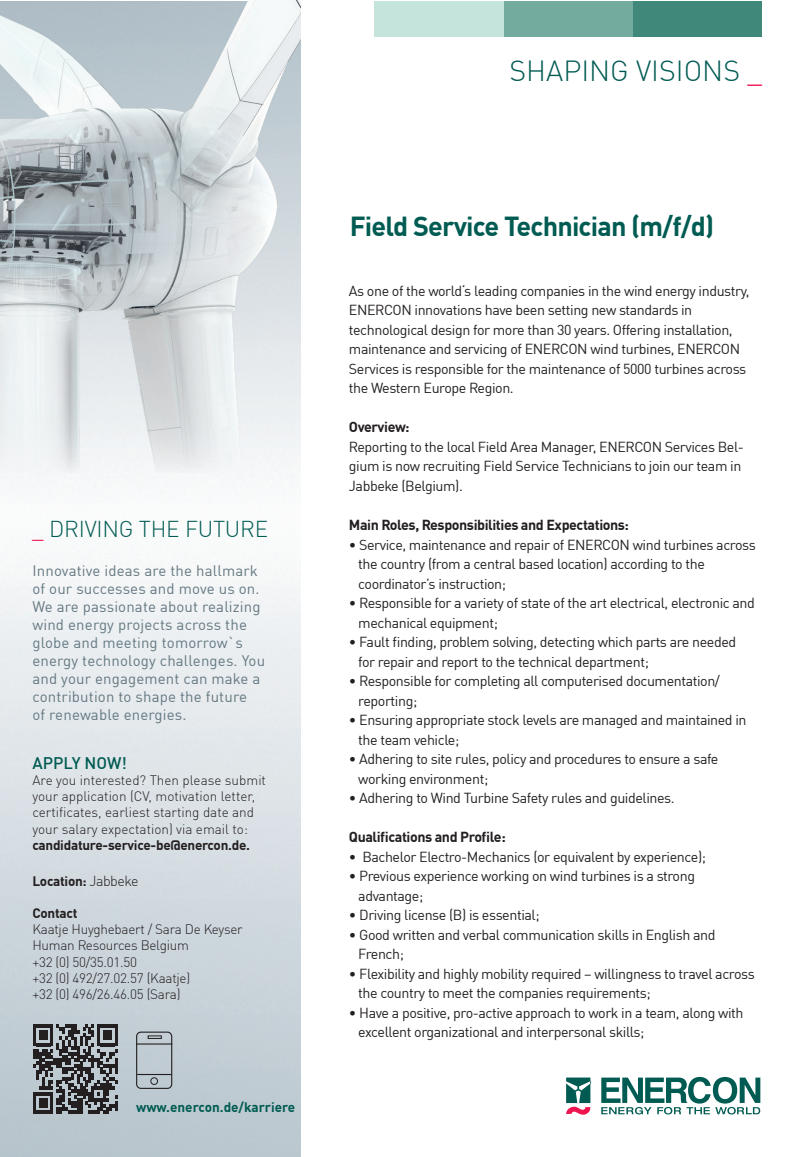
<style>
.page{position:relative;width:800px;height:1157px;background:#fff}
.page>*{position:absolute;margin:0;border:0;box-sizing:border-box;transform-origin:0 0}
.t1{font:300 28.5px "DIN Offc Pro";color:#005b52}
.t2{font:700 27px "DIN Offc Pro";letter-spacing:-.03em;color:#005b52}
.t3{font:300 22.5px "DIN Offc Pro";letter-spacing:-.01em;color:#005b52}
.t4{font:500 16.5px "DIN Offc Pro";color:#005b52}
.t5{font:15px/18px "DIN Offc Pro";letter-spacing:.01em;color:#647882}
.t6{font:14.25px/19.5px "DIN Offc Pro";letter-spacing:-.03em;color:#231f20}
.t7{font:700 14.25px "DIN Offc Pro";letter-spacing:-.03em;color:#231f20}
.t8{font:300 13.5px/16.2px "DIN Offc Pro";letter-spacing:-.005em;color:#231f20}
.t9{font:700 13.5px "DIN Offc Pro";letter-spacing:-.02em;color:#231f20}
.t10{font:700 13.5px "DIN Offc Pro";color:#005b52}
.s1{color:#ed1450}
.s2{font-weight:300;font-size:14.25px}
</style>
<div class="page">
<img style="left:0;top:472px;width:301px;height:685px">
<img style="left:0;top:0;width:301px;height:472px">
<div style="left:632px;top:1px;width:129px;height:35px;background:#408879"></div>
<div style="left:503px;top:1px;width:129px;height:35px;background:#73ac9e"></div>
<div style="left:374px;top:1px;width:129px;height:35px;background:#c5e5dc"></div>
<svg style="left:566px;top:1077px;width:24px;height:37px"></svg>
<svg style="left:601px;top:1076px;width:159px;height:38px"></svg>
<svg style="left:33px;top:1024px;width:85px;height:90px;background:#64676a"></svg>
<div style="left:136px;top:1031px;width:36px;height:58px;border:1px solid #231f20;border-radius:4px"></div>
<hr style="left:137px;top:1074px;width:35px;height:1px;background:#231f20">
<hr style="left:136px;top:1043px;width:36px;height:1px;background:#231f20">
<div style="left:150px;top:1077px;width:8px;height:7px;border:1px solid #231f20;border-radius:50%"></div>
<h3 class="t3" style="left:32px;top:512px;width:237px"><span class="s1">_</span> DRIVING THE FUTURE</h3>
<p class="t5" style="left:32px;top:560px;width:234px">Innovative ideas are the hallmark of our successes and move us on.<br>We are passionate about realizing wind energy projects across the globe and meeting tomorrow`s energy technology challenges. You and your engagement can make a contribution to shape the future<br>of renewable energies.</p>
<p class="t4" style="left:32px;top:749px;width:96px">APPLY NOW!</p>
<p class="t8" style="left:32px;top:771px;width:235px">Are you interested? Then please submit your application (CV, motivation letter, certificates, earliest starting date and your salary expectation) via email to:</p>
<p class="t9" style="left:32px;top:833px;width:219px">candidature-service-be@enercon.de.</p>
<p class="t9" style="left:32px;top:869px;width:108px">Location: <span class="s2">Jabbeke</span></p>
<p class="t9" style="left:32px;top:902px;width:46px">Contact</p>
<p class="t8" style="left:32px;top:920px;width:212px">Kaatje Huyghebaert / Sara De Keyser<br>Human Resources Belgium<br>+32 (0) 50/35.01.50<br>+32 (0) 492/27.02.57 (Kaatje)<br>+32 (0) 496/26.46.05 (Sara)</p>
<p class="t10" style="left:136px;top:1096px;width:161px">www.enercon.de/karriere</p>
<h1 class="t1" style="left:509px;top:49px;width:254px">SHAPING VISIONS <span class="s1">_</span></h1>
<h2 class="t2" style="left:350px;top:204px;width:366px">Field Service Technician (m/f/d)</h2>
<p class="t6" style="left:349px;top:280px;width:402px">As one of the world‘s leading companies in the wind energy industry, ENERCON innovations have been setting new standards in technological design for more than 30 years. Offering installation, maintenance and servicing of ENERCON wind turbines, ENERCON Services is responsible for the maintenance of 5000 turbines across the Western Europe Region.</p>
<p class="t7" style="left:349px;top:415px;width:62px">Overview:</p>
<p class="t6" style="left:349px;top:435px;width:396px">Reporting to the local Field Area Manager, ENERCON Services Bel&shy;gium is now recruiting Field Service Technicians to join our team in<br>Jabbeke (Belgium).</p>
<p class="t7" style="left:349px;top:513px;width:281px">Main Roles, Responsibilities and Expectations:</p>
<p class="t6" style="left:358px;top:533px;width:399px;text-indent:-9px">• Service, maintenance and repair of ENERCON wind turbines across the country (from a central based location) according to the coordinator’s instruction;</p>
<p class="t6" style="left:358px;top:591px;width:398px;text-indent:-9px">• Responsible for a variety of state of the art electrical, electronic and mechanical equipment;</p>
<p class="t6" style="left:358px;top:630px;width:379px;text-indent:-9px">• Fault finding, problem solving, detecting which parts are needed for repair and report to the technical department;</p>
<p class="t6" style="left:358px;top:669px;width:363px;text-indent:-9px">• Responsible for completing all computerised documentation/ reporting;</p>
<p class="t6" style="left:358px;top:708px;width:389px;text-indent:-9px">• Ensuring appropriate stock levels are managed and maintained in the team vehicle;</p>
<p class="t6" style="left:358px;top:747px;width:361px;text-indent:-9px">• Adhering to site rules, policy and procedures to ensure a safe working environment;</p>
<p class="t6" style="left:349px;top:786px;width:327px">• Adhering to Wind Turbine Safety rules and guidelines.</p>
<p class="t7" style="left:349px;top:825px;width:158px">Qualifications and Profile:</p>
<p class="t6" style="left:349px;top:845px;width:358px">• Bachelor Electro-Mechanics (or equivalent by experience);</p>
<p class="t6" style="left:358px;top:864px;width:338px;text-indent:-9px">• Previous experience working on wind turbines is a strong advantage;</p>
<p class="t6" style="left:349px;top:903px;width:192px">• Driving license (B) is essential;</p>
<p class="t6" style="left:358px;top:923px;width:359px;text-indent:-9px">• Good written and verbal communication skills in English and<br>French;</p>
<p class="t6" style="left:358px;top:962px;width:398px;text-indent:-9px">• Flexibility and highly mobility required – willingness to travel across the country to meet the companies requirements;</p>
<p class="t6" style="left:358px;top:1001px;width:387px;text-indent:-9px">• Have a positive, pro-active approach to work in a team, along with excellent organizational and interpersonal skills;</p>
</div>
